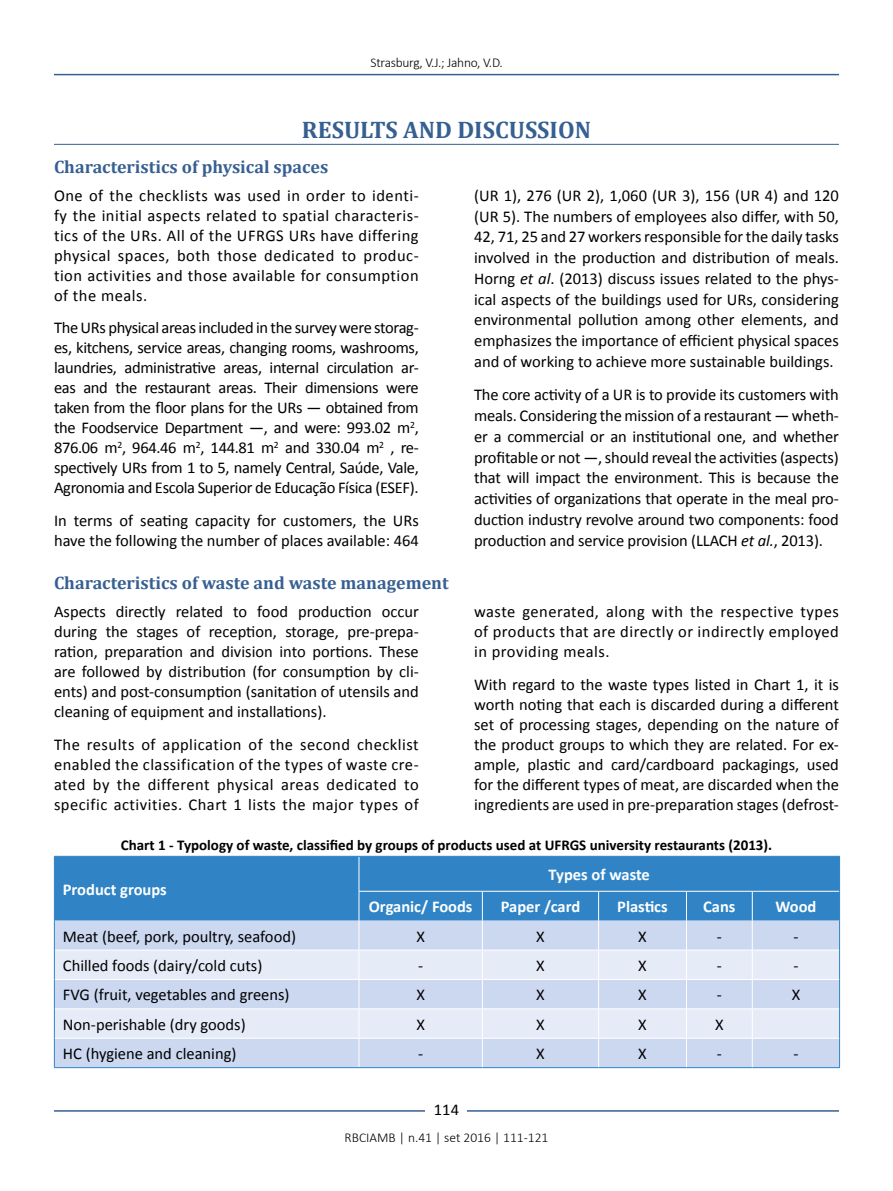
<style>
.page{position:relative;width:893px;height:1191px;background:#fff}
.page>*{position:absolute;margin:0;border:0;box-sizing:border-box;transform-origin:0 0}
.t1{font:700 24px "Cambria";color:#365f92}
.t2{font:700 18px "Cambria";color:#365f92}
.t3{font:16.5px/20px "Calibri";color:#000;text-align:justify}
.t4{font:700 16.5px "Calibri";color:#fff}
.t5{font:700 15px "Calibri";color:#000}
.t6{font:300 13.5px "Calibri";color:#000}
.t7{font:300 13.5px "Calibri";letter-spacing:-.02em;color:#000}
.s1{font-style:italic}
</style>
<div class="page">
<hr style="left:54px;top:74px;width:785px;height:1px;background:#365f92">
<hr style="left:54px;top:1110px;width:785px;height:1px;background:#365f92">
<div style="left:426px;top:1096px;width:41px;height:26px;background:#fff"></div>
<hr style="left:54px;top:144px;width:785px;height:1px;background:#365f92">
<div style="left:55px;top:857px;width:784px;height:63px;background:#3084c6"></div>
<div style="left:55px;top:920px;width:784px;height:147px;background:#cbd8f0"></div>
<svg style="left:55px;top:950px;width:784px;height:87px;background:#dde4f5"></svg>
<hr style="left:359px;top:856px;width:1px;height:35px;background:#fff">
<hr style="left:359px;top:891px;width:123px;height:1px;background:#fff">
<hr style="left:482px;top:891px;width:117px;height:1px;background:#fff">
<hr style="left:599px;top:891px;width:87px;height:1px;background:#fff">
<hr style="left:686px;top:891px;width:66px;height:1px;background:#fff">
<hr style="left:752px;top:891px;width:87px;height:1px;background:#fff">
<hr style="left:55px;top:949px;width:304px;height:1px;background:#fff">
<hr style="left:359px;top:949px;width:123px;height:1px;background:#fff">
<hr style="left:482px;top:949px;width:117px;height:1px;background:#fff">
<hr style="left:599px;top:949px;width:87px;height:1px;background:#fff">
<hr style="left:686px;top:949px;width:66px;height:1px;background:#fff">
<hr style="left:752px;top:949px;width:87px;height:1px;background:#fff">
<hr style="left:55px;top:979px;width:304px;height:1px;background:#fff">
<hr style="left:359px;top:979px;width:123px;height:1px;background:#fff">
<hr style="left:482px;top:979px;width:117px;height:1px;background:#fff">
<hr style="left:599px;top:979px;width:87px;height:1px;background:#fff">
<hr style="left:686px;top:979px;width:66px;height:1px;background:#fff">
<hr style="left:752px;top:979px;width:87px;height:1px;background:#fff">
<hr style="left:55px;top:1008px;width:304px;height:1px;background:#fff">
<hr style="left:359px;top:1008px;width:123px;height:1px;background:#fff">
<hr style="left:482px;top:1008px;width:117px;height:1px;background:#fff">
<hr style="left:599px;top:1008px;width:87px;height:1px;background:#fff">
<hr style="left:686px;top:1008px;width:66px;height:1px;background:#fff">
<hr style="left:752px;top:1008px;width:87px;height:1px;background:#fff">
<hr style="left:55px;top:1037px;width:304px;height:1px;background:#fff">
<hr style="left:359px;top:1037px;width:123px;height:1px;background:#fff">
<svg style="left:359px;top:891px;width:1px;height:176px"></svg>
<hr style="left:482px;top:1037px;width:117px;height:1px;background:#fff">
<svg style="left:482px;top:891px;width:1px;height:176px"></svg>
<hr style="left:599px;top:1037px;width:87px;height:1px;background:#fff">
<svg style="left:598px;top:891px;width:1px;height:176px"></svg>
<hr style="left:686px;top:1037px;width:66px;height:1px;background:#fff">
<svg style="left:686px;top:891px;width:1px;height:176px"></svg>
<hr style="left:752px;top:1037px;width:87px;height:1px;background:#fff">
<svg style="left:752px;top:891px;width:1px;height:176px"></svg>
<hr style="left:54px;top:856px;width:305px;height:1px;background:#3084c6">
<hr style="left:54px;top:856px;width:1px;height:35px;background:#3084c6">
<svg style="left:54px;top:891px;width:1px;height:29px"></svg>
<hr style="left:359px;top:856px;width:123px;height:1px;background:#3084c6">
<hr style="left:482px;top:856px;width:117px;height:1px;background:#3084c6">
<hr style="left:599px;top:856px;width:87px;height:1px;background:#3084c6">
<hr style="left:686px;top:856px;width:66px;height:1px;background:#3084c6">
<hr style="left:752px;top:856px;width:88px;height:1px;background:#3084c6">
<hr style="left:839px;top:856px;width:1px;height:35px;background:#3084c6">
<svg style="left:839px;top:891px;width:1px;height:29px"></svg>
<hr style="left:54px;top:920px;width:1px;height:30px;background:#3084c6">
<hr style="left:839px;top:920px;width:1px;height:30px;background:#3084c6">
<svg style="left:54px;top:950px;width:1px;height:58px"></svg>
<svg style="left:839px;top:950px;width:1px;height:58px"></svg>
<hr style="left:54px;top:1008px;width:1px;height:30px;background:#3084c6">
<hr style="left:839px;top:1008px;width:1px;height:30px;background:#3084c6">
<svg style="left:54px;top:1038px;width:1px;height:29px"></svg>
<svg style="left:839px;top:1038px;width:1px;height:29px"></svg>
<hr style="left:54px;top:1067px;width:305px;height:1px;background:#3084c6">
<hr style="left:359px;top:1067px;width:123px;height:1px;background:#3084c6">
<hr style="left:482px;top:1067px;width:117px;height:1px;background:#3084c6">
<hr style="left:599px;top:1067px;width:87px;height:1px;background:#3084c6">
<hr style="left:686px;top:1067px;width:66px;height:1px;background:#3084c6">
<hr style="left:752px;top:1067px;width:88px;height:1px;background:#3084c6">
<p class="t7" style="left:371px;top:54px;width:134px">Strasburg, V.J.; Jahno, V.D.</p>
<h1 class="t1" style="left:302px;top:113px;width:291px">RESULTS AND DISCUSSION</h1>
<p class="t2" style="left:54px;top:154px;width:276px">Characteristics of physical spaces</p>
<p class="t3" style="left:54px;top:186px;width:366px">One of the checklists was used in order to identi&shy;fy the initial aspects related to spatial characteris&shy;tics of the URs. All of the UFRGS URs have differing physical spaces, both those dedicated to produc&shy;tion activities and those available for consumption of the meals.</p>
<p class="t3" style="left:54px;top:318px;width:366px">The URs physical areas included in the survey were storag&shy;es, kitchens, service areas, changing rooms, washrooms, laundries, administrative areas, internal circulation ar&shy;eas and the restaurant areas. Their dimensions were taken from the floor plans for the URs — obtained from the Foodservice Department —, and were: 993.02 m<sup>2</sup>, 876.06 m<sup>2</sup>, 964.46 m<sup>2</sup>, 144.81 m<sup>2</sup> and 330.04 m<sup>2</sup> , re&shy;spectively URs from 1 to 5, namely Central, Saúde, Vale, Agronomia and Escola Superior de Educação Física (ESEF).</p>
<p class="t3" style="left:54px;top:510px;width:366px">In terms of seating capacity for customers, the URs have the following the number of places available: 464</p>
<p class="t3" style="left:474px;top:185px;width:366px;line-height:20.7px">(UR 1), 276 (UR 2), 1,060 (UR 3), 156 (UR 4) and 120 (UR 5). The numbers of employees also differ, with 50, 42, 71, 25 and 27 workers responsible for the daily tasks involved in the production and distribution of meals.<br>Horng <span class="s1">et al</span>. (2013) discuss issues related to the phys&shy;ical aspects of the buildings used for URs, considering environmental pollution among other elements, and emphasizes the importance of efficient physical spaces and of working to achieve more sustainable buildings.</p>
<p class="t3" style="left:474px;top:385px;width:366px;line-height:20.7px">The core activity of a UR is to provide its customers with meals. Considering the mission of a restaurant — wheth&shy;er a commercial or an institutional one, and whether profitable or not —, should reveal the activities (aspects) that will impact the environment. This is because the activities of organizations that operate in the meal pro&shy;duction industry revolve around two components: food production and service provision (LLACH <span class="s1">et al.</span>, 2013).</p>
<p class="t2" style="left:54px;top:570px;width:396px">Characteristics of waste and waste management</p>
<p class="t3" style="left:54px;top:602px;width:366px">Aspects directly related to food production occur during the stages of reception, storage, pre-prepa&shy;ration, preparation and division into portions. These are followed by distribution (for consumption by cli&shy;ents) and post-consumption (sanitation of utensils and cleaning of equipment and installations).</p>
<p class="t3" style="left:54px;top:734px;width:366px">The results of application of the second checklist enabled the classification of the types of waste cre&shy;ated by the different physical areas dedicated to specific activities. Chart 1 lists the major types of</p>
<p class="t3" style="left:474px;top:602px;width:366px">waste generated, along with the respective types of products that are directly or indirectly employed in providing meals.</p>
<p class="t3" style="left:474px;top:674px;width:366px">With regard to the waste types listed in Chart 1, it is worth noting that each is discarded during a different set of processing stages, depending on the nature of the product groups to which they are related. For ex&shy;ample, plastic and card/cardboard packagings, used for the different types of meat, are discarded when the ingredients are used in pre-preparation stages (defrost-</p>
<p class="t5" style="left:121px;top:835px;width:653px">Chart 1 - Typology of waste, classified by groups of products used at UFRGS university restaurants (2013).</p>
<p class="t4" style="left:63px;top:878px;width:105px">Product groups</p>
<p class="t4" style="left:549px;top:864px;width:103px">Types of waste</p>
<p class="t4" style="left:369px;top:896px;width:105px">Organic/ Foods</p>
<p class="t4" style="left:501px;top:896px;width:81px">Paper /card</p>
<p class="t4" style="left:617px;top:896px;width:52px">Plastics</p>
<p class="t4" style="left:703px;top:896px;width:34px">Cans</p>
<p class="t4" style="left:775px;top:896px;width:42px">Wood</p>
<p class="t3" style="left:63px;top:926px;width:235px">Meat (beef, pork, poultry, seafood)</p>
<p class="t3" style="left:416px;top:926px;width:10px">X</p>
<p class="t3" style="left:536px;top:926px;width:10px">X</p>
<p class="t3" style="left:638px;top:926px;width:10px">X</p>
<p class="t3" style="left:717px;top:926px;width:7px">-</p>
<p class="t3" style="left:793px;top:926px;width:7px">-</p>
<p class="t3" style="left:63px;top:955px;width:201px">Chilled foods (dairy/cold cuts)</p>
<p class="t3" style="left:418px;top:955px;width:7px">-</p>
<p class="t3" style="left:536px;top:955px;width:10px">X</p>
<p class="t3" style="left:638px;top:955px;width:10px">X</p>
<p class="t3" style="left:717px;top:955px;width:7px">-</p>
<p class="t3" style="left:793px;top:955px;width:7px">-</p>
<p class="t3" style="left:63px;top:985px;width:228px">FVG (fruit, vegetables and greens)</p>
<p class="t3" style="left:416px;top:985px;width:10px">X</p>
<p class="t3" style="left:536px;top:985px;width:10px">X</p>
<p class="t3" style="left:638px;top:985px;width:10px">X</p>
<p class="t3" style="left:717px;top:985px;width:7px">-</p>
<p class="t3" style="left:792px;top:985px;width:10px">X</p>
<p class="t3" style="left:63px;top:1014px;width:184px">Non-perishable (dry goods)</p>
<p class="t3" style="left:416px;top:1014px;width:10px">X</p>
<p class="t3" style="left:536px;top:1014px;width:10px">X</p>
<p class="t3" style="left:638px;top:1014px;width:10px">X</p>
<p class="t3" style="left:715px;top:1014px;width:10px">X</p>
<p class="t3" style="left:63px;top:1043px;width:175px">HC (hygiene and cleaning)</p>
<p class="t3" style="left:418px;top:1043px;width:7px">-</p>
<p class="t3" style="left:536px;top:1043px;width:10px">X</p>
<p class="t3" style="left:638px;top:1043px;width:10px">X</p>
<p class="t3" style="left:717px;top:1043px;width:7px">-</p>
<p class="t3" style="left:793px;top:1043px;width:7px">-</p>
<p class="t3" style="left:434px;top:1099px;width:27px">114</p>
<p class="t6" style="left:345px;top:1129px;width:205px">RBCIAMB | n.41 | set 2016 | 111-121</p>
</div>
